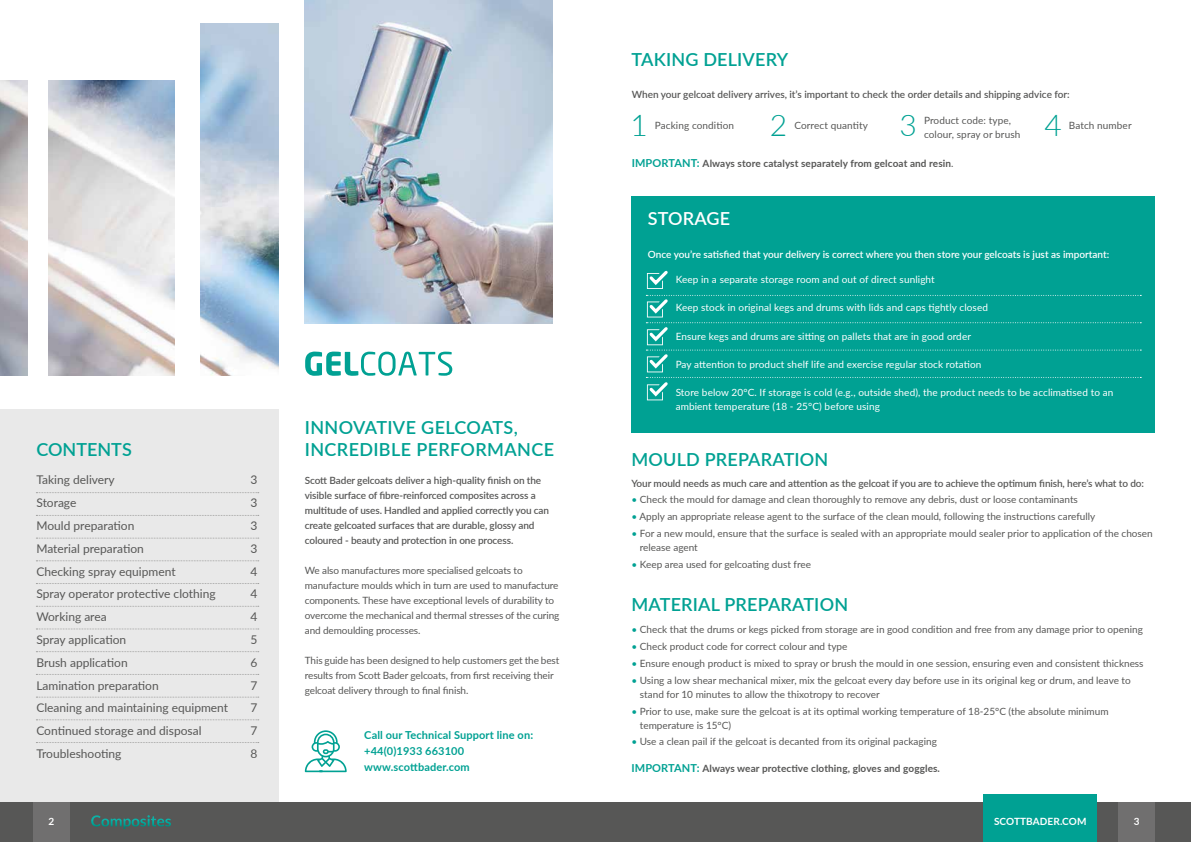
<style>
.page{position:relative;width:1191px;height:842px;background:#fff}
.page>*{position:absolute;margin:0;border:0;box-sizing:border-box;transform-origin:0 0}
.t1{font:300 30px "Lato";color:#00a193}
.t2{font:600 18px/22px "Lato";letter-spacing:.01em;color:#00a193}
.t3{font:600 18px "Lato";letter-spacing:.01em;color:#fff}
.t4{font:12px "Lato";color:#575756}
.t5{font:700 11px/16px "Lato";letter-spacing:.01em;color:#00a193}
.t6{font:10px/15px "Lato";color:#575756}
.t7{font:600 10px/15px "Lato";letter-spacing:-.01em;color:#575756}
.t8{font:10px/14px "Lato";letter-spacing:.01em;color:#fff}
.t9{font:700 10px "Lato";letter-spacing:.01em;color:#575756}
.t10{font:600 10px "Lato";color:#fff}
.t11{font:700 10px "Lato";letter-spacing:.01em;color:#fff}
.s1{font-size:11px;color:#00a193}
.s2{font-weight:400}
.s3{color:#00a193}
</style>
<div class="page">
<div style="left:0;top:410px;width:279px;height:432px;background:#e9e9e9"></div>
<div style="left:0;top:802px;width:1191px;height:40px;background:#575756"></div>
<div style="left:983px;top:794px;width:114px;height:48px;background:#00a193"></div>
<div style="left:33px;top:802px;width:36px;height:40px;background:#706f6f"></div>
<div style="left:1118px;top:802px;width:36px;height:40px;background:#706f6f"></div>
<svg style="left:91px;top:815px;width:80px;height:14px"></svg>
<svg style="left:36px;top:492px;width:223px;height:1px"></svg>
<svg style="left:36px;top:583px;width:223px;height:1px"></svg>
<svg style="left:36px;top:538px;width:223px;height:1px"></svg>
<svg style="left:36px;top:629px;width:223px;height:1px"></svg>
<svg style="left:36px;top:674px;width:223px;height:1px"></svg>
<svg style="left:36px;top:515px;width:223px;height:1px"></svg>
<svg style="left:36px;top:606px;width:223px;height:1px"></svg>
<svg style="left:36px;top:561px;width:223px;height:1px"></svg>
<svg style="left:36px;top:651px;width:223px;height:1px"></svg>
<svg style="left:36px;top:742px;width:223px;height:1px"></svg>
<svg style="left:36px;top:720px;width:223px;height:1px"></svg>
<svg style="left:36px;top:697px;width:223px;height:1px"></svg>
<svg style="left:305px;top:352px;width:147px;height:24px"></svg>
<img style="left:305px;top:0;width:247px;height:323px">
<img style="left:200px;top:24px;width:79px;height:351px">
<img style="left:49px;top:80px;width:125px;height:295px">
<img style="left:0;top:80px;width:28px;height:295px">
<div style="left:631px;top:196px;width:523px;height:237px;background:#00a193"></div>
<svg style="left:646px;top:270px;width:22px;height:19px"></svg>
<svg style="left:646px;top:295px;width:495px;height:105px"></svg>
<svg style="left:305px;top:730px;width:42px;height:42px"></svg>
<h2 class="t2" style="left:631px;top:47px;width:158px">TAKING DELIVERY</h2>
<p class="t7" style="left:631px;top:87px;width:439px">When your gelcoat delivery arrives, it’s important to check the order details and shipping advice for:</p>
<h1 class="t1" style="left:630px;top:104px;width:19px">1</h1>
<h1 class="t1" style="left:770px;top:104px;width:19px">2</h1>
<h1 class="t1" style="left:899px;top:104px;width:19px">3</h1>
<h1 class="t1" style="left:1044px;top:104px;width:19px">4</h1>
<p class="t6" style="left:924px;top:112px;width:89px">Product code: type,</p>
<p class="t6" style="left:655px;top:118px;width:81px">Packing condition</p>
<p class="t6" style="left:794px;top:118px;width:75px">Correct quantity</p>
<p class="t6" style="left:1068px;top:118px;width:64px">Batch number</p>
<p class="t6" style="left:924px;top:126px;width:98px">colour, spray or brush</p>
<p class="t9" style="left:631px;top:156px;width:323px"><span class="s1">IMPORTANT:</span> Always store catalyst separately from gelcoat and resin<span class="s2">.</span></p>
<h2 class="t2" style="left:36px;top:438px;width:97px">CONTENTS</h2>
<p class="t4" style="left:36px;top:471px;width:80px">Taking delivery</p>
<p class="t4" style="left:250px;top:471px;width:8px">3</p>
<p class="t4" style="left:36px;top:494px;width:42px">Storage</p>
<p class="t4" style="left:250px;top:494px;width:8px">3</p>
<p class="t4" style="left:36px;top:517px;width:99px">Mould preparation</p>
<p class="t4" style="left:250px;top:517px;width:8px">3</p>
<p class="t4" style="left:36px;top:540px;width:109px">Material preparation</p>
<p class="t4" style="left:250px;top:540px;width:8px">3</p>
<p class="t4" style="left:36px;top:563px;width:141px">Checking spray equipment</p>
<p class="t4" style="left:250px;top:563px;width:8px">4</p>
<p class="t4" style="left:36px;top:585px;width:181px">Spray operator protective clothing</p>
<p class="t4" style="left:250px;top:585px;width:8px">4</p>
<p class="t4" style="left:36px;top:608px;width:72px">Working area</p>
<p class="t4" style="left:250px;top:608px;width:8px">4</p>
<p class="t4" style="left:36px;top:631px;width:91px">Spray application</p>
<p class="t4" style="left:250px;top:631px;width:8px">5</p>
<p class="t4" style="left:36px;top:654px;width:93px">Brush application</p>
<p class="t4" style="left:250px;top:654px;width:8px">6</p>
<p class="t4" style="left:36px;top:677px;width:124px">Lamination preparation</p>
<p class="t4" style="left:250px;top:677px;width:8px">7</p>
<p class="t4" style="left:36px;top:699px;width:193px">Cleaning and maintaining equipment</p>
<p class="t4" style="left:250px;top:699px;width:8px">7</p>
<p class="t4" style="left:36px;top:722px;width:167px">Continued storage and disposal</p>
<p class="t4" style="left:250px;top:722px;width:8px">7</p>
<p class="t4" style="left:36px;top:745px;width:86px">Troubleshooting</p>
<p class="t4" style="left:250px;top:745px;width:8px">8</p>
<h2 class="t2" style="left:305px;top:415px;width:251px">INNOVATIVE GELCOATS,<br>INCREDIBLE PERFORMANCE</h2>
<p class="t7" style="left:305px;top:472px;width:246px">Scott Bader gelcoats deliver a high-quality finish on the visible surface of fibre-reinforced composites across a multitude of uses. Handled and applied correctly you can create gelcoated surfaces that are durable, glossy and coloured - beauty and protection in one process.</p>
<p class="t6" style="left:305px;top:562px;width:256px">We also manufactures more specialised gelcoats to manufacture moulds which in turn are used to manufacture components. These have exceptional levels of durability to overcome the mechanical and thermal stresses of the curing and demoulding processes.</p>
<p class="t6" style="left:305px;top:652px;width:256px">This guide has been designed to help customers get the best results from Scott Bader gelcoats, from first receiving their gelcoat delivery through to final finish.</p>
<p class="t5" style="left:364px;top:727px;width:170px">Call our Technical Support line on: +44(0)1933 663100 www.scottbader.com</p>
<h2 class="t3" style="left:648px;top:205px;width:84px">STORAGE</h2>
<p class="t10" style="left:648px;top:247px;width:463px">Once you’re satisfied that your delivery is correct where you then store your gelcoats is just as important:</p>
<p class="t8" style="left:675px;top:272px;width:261px">Keep in a separate storage room and out of direct sunlight</p>
<p class="t8" style="left:675px;top:300px;width:314px">Keep stock in original kegs and drums with lids and caps tightly closed</p>
<p class="t8" style="left:675px;top:328px;width:297px">Ensure kegs and drums are sitting on pallets that are in good order</p>
<p class="t8" style="left:675px;top:357px;width:307px">Pay attention to product shelf life and exercise regular stock rotation</p>
<p class="t8" style="left:675px;top:385px;width:439px">Store below 20°C. If storage is cold (e.g., outside shed), the product needs to be acclimatised to an ambient temperature (18 - 25°C) before using</p>
<h2 class="t2" style="left:631px;top:448px;width:198px">MOULD PREPARATION</h2>
<p class="t7" style="left:631px;top:475px;width:514px">Your mould needs as much care and attention as the gelcoat if you are to achieve the optimum finish, here’s what to do:</p>
<p class="t6" style="left:631px;top:492px;width:448px"><span class="s3">•</span> Check the mould for damage and clean thoroughly to remove any debris, dust or loose contaminants</p>
<p class="t6" style="left:631px;top:509px;width:465px"><span class="s3">•</span> Apply an appropriate release agent to the surface of the clean mould, following the instructions carefully</p>
<p class="t6" style="left:640px;top:526px;width:514px;line-height:14px;text-indent:-8px"><span class="s3">•</span> For a new mould, ensure that the surface is sealed with an appropriate mould sealer prior to application of the chosen release agent</p>
<p class="t6" style="left:631px;top:556px;width:181px"><span class="s3">•</span> Keep area used for gelcoating dust free</p>
<h2 class="t2" style="left:631px;top:592px;width:218px">MATERIAL PREPARATION</h2>
<p class="t6" style="left:631px;top:622px;width:513px"><span class="s3">•</span> Check that the drums or kegs picked from storage are in good condition and free from any damage prior to opening</p>
<p class="t6" style="left:631px;top:638px;width:217px"><span class="s3">•</span> Check product code for correct colour and type</p>
<p class="t6" style="left:631px;top:655px;width:513px"><span class="s3">•</span> Ensure enough product is mixed to spray or brush the mould in one session, ensuring even and consistent thickness</p>
<p class="t6" style="left:640px;top:673px;width:492px;line-height:14px;text-indent:-8px"><span class="s3">•</span> Using a low shear mechanical mixer, mix the gelcoat every day before use in its original keg or drum, and leave to stand for 10 minutes to allow the thixotropy to recover</p>
<p class="t6" style="left:640px;top:703px;width:470px;line-height:14px;text-indent:-8px"><span class="s3">•</span> Prior to use, make sure the gelcoat is at its optimal working temperature of 18-25°C (the absolute minimum temperature is 15°C)</p>
<p class="t6" style="left:631px;top:734px;width:307px"><span class="s3">•</span> Use a clean pail if the gelcoat is decanted from its original packaging</p>
<p class="t9" style="left:631px;top:761px;width:310px"><span class="s1">IMPORTANT:</span> Always wear protective clothing, gloves and goggles.</p>
<p class="t11" style="left:48px;top:814px;width:7px">2</p>
<p class="t11" style="left:994px;top:814px;width:94px">SCOTTBADER.COM</p>
<p class="t11" style="left:1134px;top:814px;width:7px">3</p>
</div>
